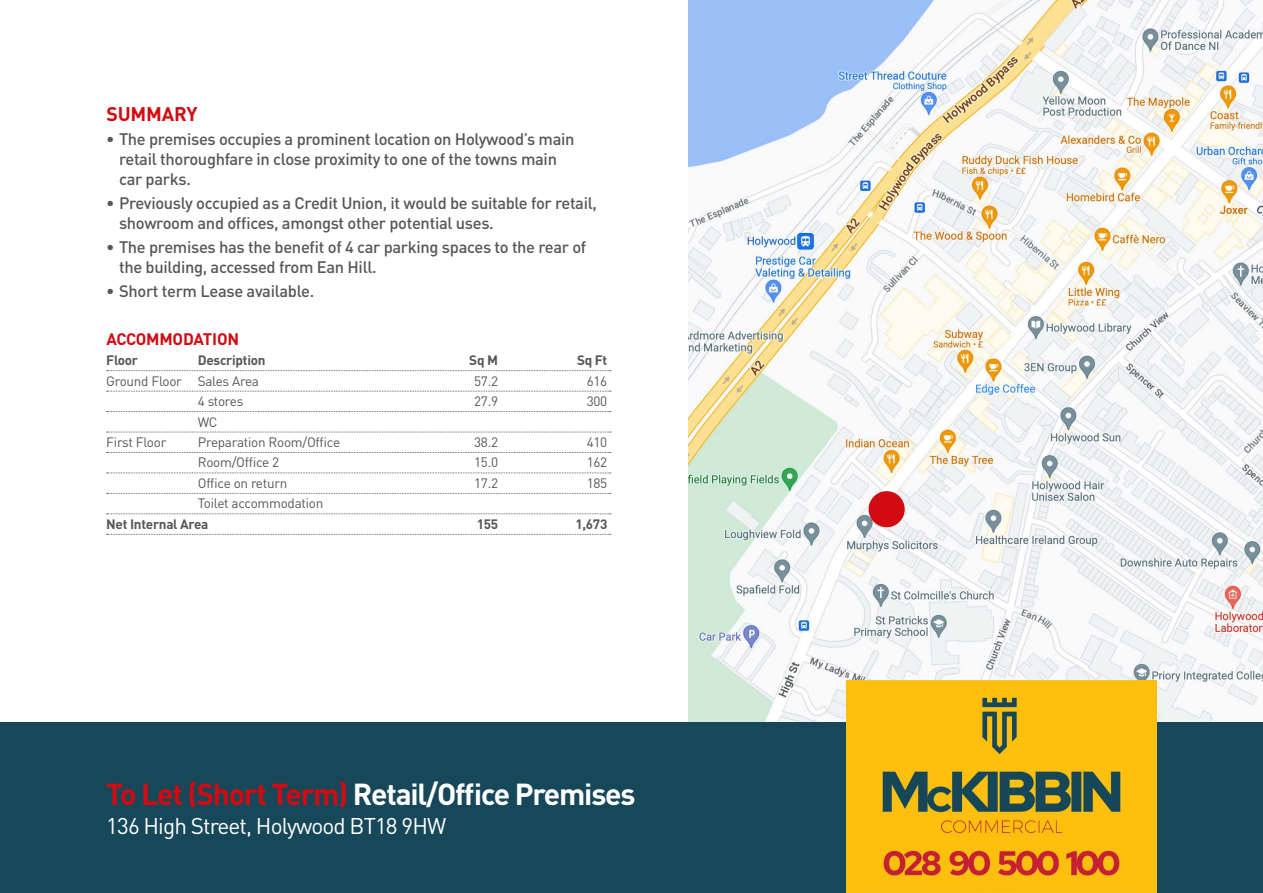
<style>
.page{position:relative;width:1263px;height:893px;background:#fff}
.page>*{position:absolute;margin:0;border:0;box-sizing:border-box;transform-origin:0 0}
.t1{font:700 30px "DIN Pro";letter-spacing:-.04em;color:#fff}
.t2{font:22.5px "DIN Pro";letter-spacing:-.04em;color:#fff}
.t3{font:700 19.5px "DIN Pro";letter-spacing:-.01em;color:#d20a11}
.t4{font:500 16.5px/19.8px "DIN Pro";letter-spacing:-.02em;color:#575756}
.t5{font:700 16.5px "DIN Pro";letter-spacing:-.01em;color:#d20a11}
.t6{font:13.5px "DIN Pro";letter-spacing:-.02em;color:#575756}
.t7{font:700 13.5px "DIN Pro";letter-spacing:-.02em;color:#575756}
.s1{color:#d20a11}
</style>
<div class="page">
<img style="left:689px;top:0;width:574px;height:723px">
<div style="left:0;top:723px;width:1263px;height:170px;background:#174859"></div>
<svg style="left:107px;top:370px;width:504px;height:1px"></svg>
<svg style="left:107px;top:391px;width:504px;height:1px"></svg>
<svg style="left:107px;top:411px;width:504px;height:1px"></svg>
<svg style="left:107px;top:432px;width:504px;height:1px"></svg>
<svg style="left:107px;top:452px;width:504px;height:1px"></svg>
<svg style="left:107px;top:473px;width:504px;height:1px"></svg>
<svg style="left:107px;top:493px;width:504px;height:1px"></svg>
<svg style="left:107px;top:513px;width:504px;height:1px"></svg>
<svg style="left:107px;top:534px;width:504px;height:1px"></svg>
<div style="left:868px;top:491px;width:37px;height:36px;background:#d20a11;border-radius:50%"></div>
<div style="left:846px;top:680px;width:311px;height:213px;background:#fdc00f"></div>
<img style="left:866px;top:680px;width:271px;height:213px">
<p class="t3" style="left:106px;top:101px;width:93px">SUMMARY</p>
<p class="t4" style="left:119px;top:129px;width:457px;text-indent:-13px">• The premises occupies a prominent location on Holywood’s main retail thoroughfare in close proximity to one of the towns main car parks.</p>
<p class="t4" style="left:119px;top:192px;width:479px;text-indent:-13px">• Previously occupied as a Credit Union, it would be suitable for retail, showroom and offices, amongst other potential uses.</p>
<p class="t4" style="left:119px;top:236px;width:469px;text-indent:-13px">• The premises has the benefit of 4 car parking spaces to the rear of the building, accessed from Ean Hill.</p>
<p class="t4" style="left:106px;top:280px;width:209px">• Short term Lease available.</p>
<p class="t5" style="left:106px;top:328px;width:134px">ACCOMMODATION</p>
<p class="t7" style="left:106px;top:351px;width:33px">Floor</p>
<p class="t7" style="left:198px;top:351px;width:69px">Description</p>
<p class="t7" style="left:469px;top:351px;width:30px">Sq M</p>
<p class="t7" style="left:577px;top:351px;width:32px">Sq Ft</p>
<p class="t6" style="left:106px;top:372px;width:154px">Ground Floor Sales Area</p>
<p class="t6" style="left:474px;top:372px;width:25px">57.2</p>
<p class="t6" style="left:587px;top:372px;width:22px">616</p>
<p class="t6" style="left:198px;top:392px;width:47px">4 stores</p>
<p class="t6" style="left:474px;top:392px;width:25px">27.9</p>
<p class="t6" style="left:587px;top:392px;width:22px">300</p>
<p class="t6" style="left:198px;top:412px;width:21px">WC</p>
<p class="t6" style="left:106px;top:433px;width:62px">First Floor</p>
<p class="t6" style="left:198px;top:433px;width:144px">Preparation Room/Office</p>
<p class="t6" style="left:474px;top:433px;width:25px">38.2</p>
<p class="t6" style="left:587px;top:433px;width:22px">410</p>
<p class="t6" style="left:198px;top:453px;width:83px">Room/Office 2</p>
<p class="t6" style="left:474px;top:453px;width:25px">15.0</p>
<p class="t6" style="left:587px;top:453px;width:22px">162</p>
<p class="t6" style="left:198px;top:474px;width:91px">Office on return</p>
<p class="t6" style="left:474px;top:474px;width:25px">17.2</p>
<p class="t6" style="left:587px;top:474px;width:22px">185</p>
<p class="t6" style="left:198px;top:494px;width:127px">Toilet accommodation</p>
<p class="t7" style="left:106px;top:515px;width:104px">Net Internal Area</p>
<p class="t7" style="left:477px;top:515px;width:23px">155</p>
<p class="t7" style="left:575px;top:515px;width:34px">1,673</p>
<h1 class="t1" style="left:106px;top:774px;width:531px"><span class="s1">To Let (Short Term)</span> Retail/Office Premises</h1>
<h2 class="t2" style="left:106px;top:810px;width:341px">136 High Street, Holywood BT18 9HW</h2>
</div>
